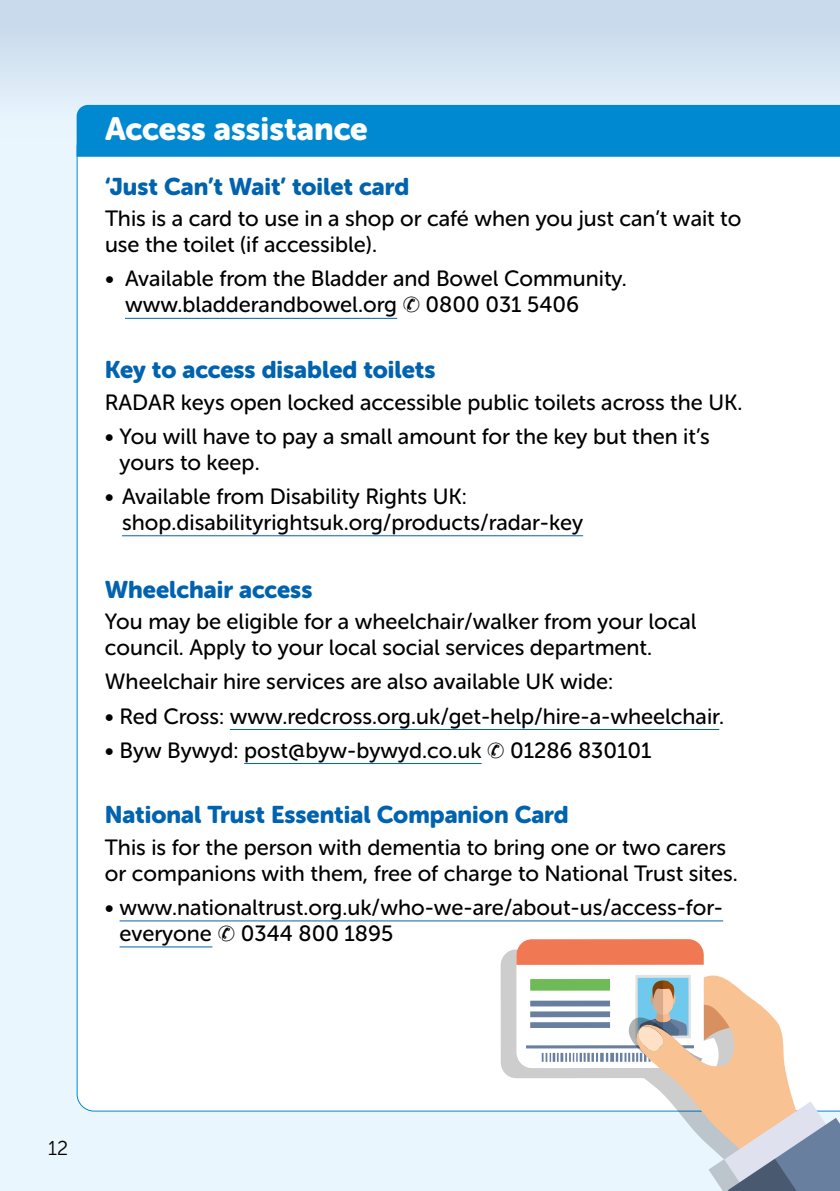
<style>
.page{position:relative;width:840px;height:1191px;background:#fff}
.page>*{position:absolute;margin:0;border:0;box-sizing:border-box;transform-origin:0 0}
.t1{font:32px "Museo Sans Rounded 900";color:#fff}
.t2{font:24px "Museo Sans Rounded 900";color:#0063af}
.t3{font:22px/26px "Museo Sans Rounded 500";color:#000}
.t4{font:20px "Museo Sans Rounded 300";color:#000}
</style>
<div class="page">
<div style="left:0;top:0;width:839px;height:1191px;background:#eaf6fe"></div>
<svg style="left:0;top:0;width:839px;height:140px;fill:#d2e2f1"></svg>
<div style="left:77px;top:157px;width:762px;height:954px;background:#fff"></div>
<div style="left:77px;top:105px;width:762px;height:52px;background:#0089d1"></div>
<hr style="left:125px;top:318px;width:272px;height:1px;background:#0063af">
<hr style="left:122px;top:535px;width:460px;height:1px;background:#0063af">
<hr style="left:230px;top:729px;width:489px;height:1px;background:#0063af">
<hr style="left:244px;top:763px;width:237px;height:1px;background:#0063af">
<hr style="left:119px;top:920px;width:603px;height:1px;background:#0063af">
<hr style="left:119px;top:946px;width:93px;height:1px;background:#0063af">
<svg style="left:500px;top:949px;width:339px;height:163px;fill:#fff"></svg>
<div style="left:516px;top:939px;width:187px;height:129px;background:#fff;border-radius:16px"></div>
<svg style="left:516px;top:939px;width:187px;height:26px"></svg>
<div style="left:530px;top:979px;width:79px;height:11px;background:#6dba56"></div>
<div style="left:530px;top:1000px;width:79px;height:6px;background:#697fa0"></div>
<div style="left:530px;top:1011px;width:79px;height:6px;background:#697fa0"></div>
<div style="left:530px;top:1022px;width:79px;height:6px;background:#697fa0"></div>
<hr style="left:525px;top:1045px;width:168px;height:3px;background:#697fa0">
<svg style="left:541px;top:972px;width:298px;height:219px"></svg>
<p class="t1" style="left:105px;top:111px;width:264px">Access assistance</p>
<p class="t2" style="left:105px;top:173px;width:305px">‘Just Can’t Wait’ toilet card</p>
<p class="t3" style="left:105px;top:206px;width:637px">This is a card to use in a shop or café when you just can’t wait to use the toilet (if accessible).</p>
<p class="t3" style="left:125px;top:266px;width:503px;text-indent:-20px">• Available from the Bladder and Bowel Community. www.bladderandbowel.org ✆ 0800 031 5406</p>
<p class="t2" style="left:105px;top:356px;width:332px">Key to access disabled toilets</p>
<p class="t3" style="left:105px;top:389px;width:638px">RADAR keys open locked accessible public toilets across the UK.</p>
<p class="t3" style="left:119px;top:423px;width:591px;text-indent:-15px">• You will have to pay a small amount for the key but then it’s yours to keep.</p>
<p class="t3" style="left:122px;top:483px;width:462px;text-indent:-17px">• Available from Disability Rights UK: shop.disabilityrightsuk.org/products/radar-key</p>
<p class="t2" style="left:105px;top:576px;width:209px">Wheelchair access</p>
<p class="t3" style="left:105px;top:609px;width:592px">You may be eligible for a wheelchair/walker from your local council. Apply to your local social services department.</p>
<p class="t3" style="left:105px;top:669px;width:509px">Wheelchair hire services are also available UK wide:</p>
<p class="t3" style="left:105px;top:703px;width:620px">• Red Cross: www.redcross.org.uk/get-help/hire-a-wheelchair.</p>
<p class="t3" style="left:105px;top:737px;width:547px">• Byw Bywyd: post@byw-bywyd.co.uk ✆ 01286 830101</p>
<p class="t2" style="left:105px;top:801px;width:465px">National Trust Essential Companion Card</p>
<p class="t3" style="left:105px;top:834px;width:634px">This is for the person with dementia to bring one or two carers or companions with them, free of charge to National Trust sites.</p>
<p class="t3" style="left:119px;top:894px;width:604px;text-indent:-15px">• www.nationaltrust.org.uk/who-we-are/about-us/access-for&shy;everyone ✆ 0344 800 1895</p>
<p class="t4" style="left:48px;top:1137px;width:21px">12</p>
</div>
